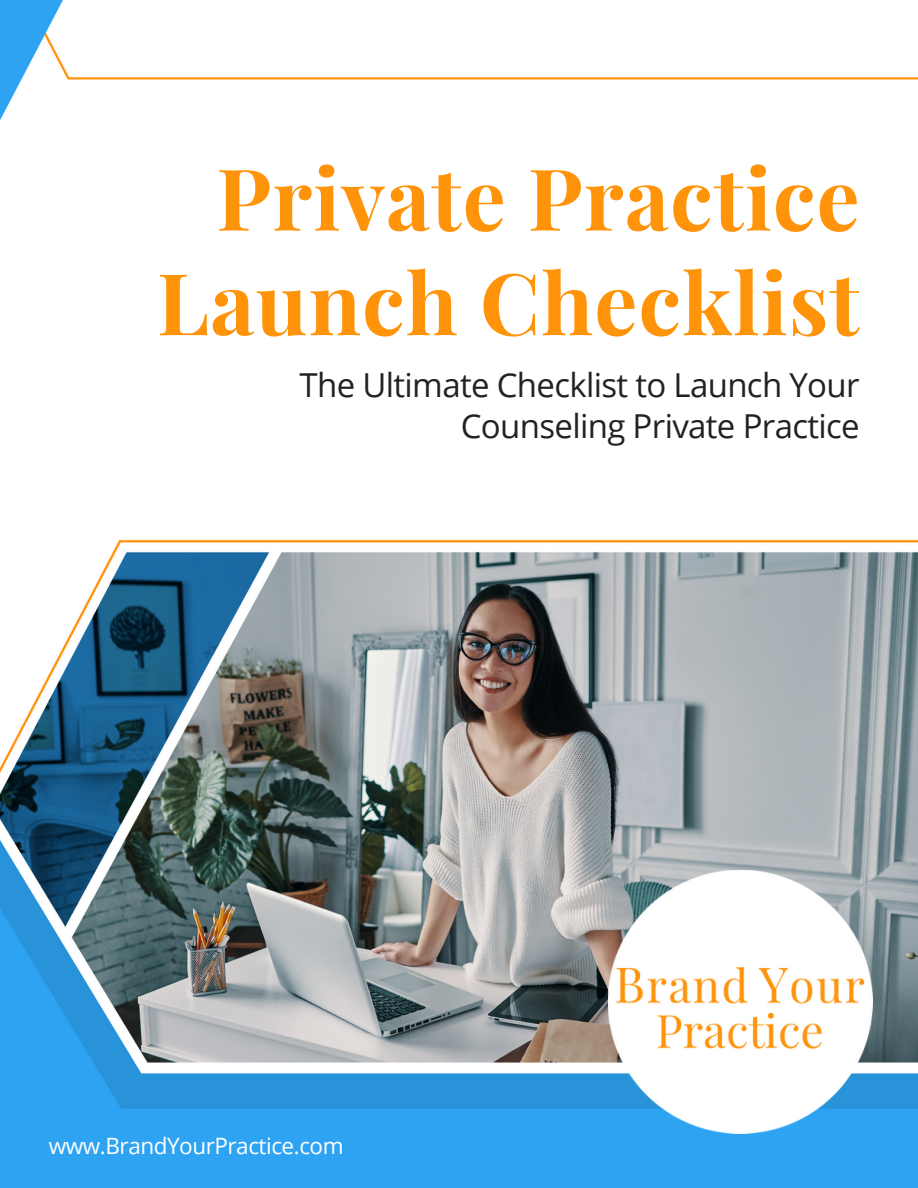
<style>
.page{position:relative;width:918px;height:1188px;background:#fff}
.page>*{position:absolute;margin:0;border:0;box-sizing:border-box;transform-origin:0 0}
.t1{font:700 85.5px/104.7px "Playfair Display";letter-spacing:.015em;color:#ff940a;text-align:right}
.t2{font:33px "Open Sans";letter-spacing:-.02em;color:#222}
.t3{font:22.5px "Open Sans";letter-spacing:-.02em;color:#fff}
</style>
<div class="page">
<img style="left:0;top:0;width:918px;height:1188px">
<img style="left:609px;top:870px;width:263px;height:263px">
<p class="t1" style="left:157px;top:143px;width:704px">Private Practice<br>Launch Checklist</p>
<p class="t2" style="left:300px;top:362px;width:561px">The Ultimate Checklist to Launch Your</p>
<p class="t2" style="left:461px;top:402px;width:400px">Counseling Private Practice</p>
<p class="t3" style="left:49px;top:1130px;width:296px">www.BrandYourPractice.com</p>
</div>
